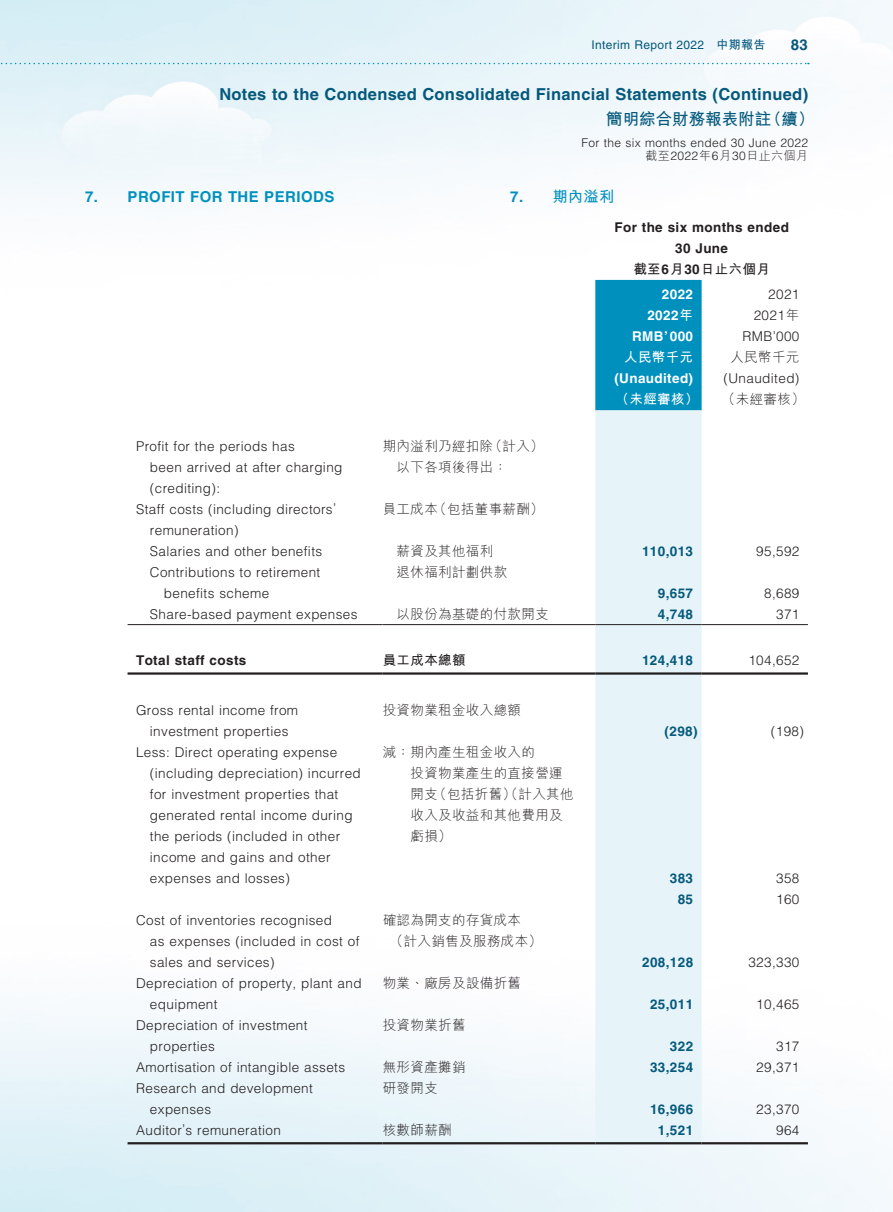
<style>
.page{position:relative;width:893px;height:1212px;background:#fff}
.page>*{position:absolute;margin:0;border:0;box-sizing:border-box;transform-origin:0 0}
.t1{font:700 16.5px "Helvetica LT Std";letter-spacing:.02em;color:#05597c}
.t2{font:700 16.5px "M Hei HK";color:#05597c}
.t3{font:700 15px "Helvetica LT Std";letter-spacing:.03em;color:#0090be}
.t4{font:700 15px "M Hei HK";color:#0090be}
.t5{font:700 15px "Helvetica LT Std";color:#05597c}
.t6{font:300 13.5px/21px "Helvetica LT Std";letter-spacing:.03em;color:#231f20}
.t7{font:300 13.5px/21px "M Hei HK";letter-spacing:.03em;color:#231f20}
.t8{font:700 13.5px "Helvetica LT Std";letter-spacing:.03em;color:#05597c}
.t9{font:700 13.5px/21px "Helvetica LT Std";letter-spacing:.03em;color:#231f20;text-align:center}
.t10{font:700 13.5px "Helvetica LT Std";letter-spacing:.03em;color:#fff}
.t11{font:700 13.5px "M Hei HK";letter-spacing:.03em;color:#231f20}
.t12{font:700 13.5px "M Hei HK";letter-spacing:.03em;color:#fff}
.t13{font:300 12px "Helvetica LT Std";letter-spacing:.03em;color:#231f20}
.t14{font:12px "Helvetica LT Std";letter-spacing:.03em;color:#05597c}
.t15{font:300 12px "M Hei HK";letter-spacing:.03em;color:#231f20}
.s1{font-family:"M Hei HK";font-weight:700}
.s2{font-family:"Helvetica LT Std"}
.s3{font-family:"M Hei HK"}
</style>
<div class="page">
<svg style="left:0;top:63px;width:809px;height:1px"></svg>
<div style="left:595px;top:280px;width:107px;height:130px;background:#0090be"></div>
<div style="left:595px;top:410px;width:107px;height:732px;background:#e6f4f9"></div>
<hr style="left:128px;top:624px;width:255px;height:1px;background:#231f20">
<hr style="left:383px;top:624px;width:212px;height:1px;background:#231f20">
<hr style="left:595px;top:624px;width:107px;height:1px;background:#231f20">
<hr style="left:702px;top:624px;width:106px;height:1px;background:#231f20">
<hr style="left:128px;top:672px;width:255px;height:3px;background:#231f20">
<hr style="left:383px;top:672px;width:212px;height:3px;background:#231f20">
<hr style="left:595px;top:672px;width:107px;height:3px;background:#231f20">
<hr style="left:702px;top:672px;width:106px;height:3px;background:#231f20">
<hr style="left:128px;top:1142px;width:255px;height:2px;background:#231f20">
<hr style="left:383px;top:1142px;width:212px;height:2px;background:#231f20">
<hr style="left:595px;top:1142px;width:107px;height:2px;background:#231f20">
<hr style="left:702px;top:1142px;width:106px;height:2px;background:#231f20">
<p class="t14" style="left:592px;top:38px;width:176px">Interim Report 2022 <span class="s1">中期報告</span></p>
<p class="t5" style="left:791px;top:36px;width:19px">83</p>
<p class="t1" style="left:219px;top:84px;width:590px">Notes to the Condensed Consolidated Financial Statements (Continued)</p>
<p class="t2" style="left:606px;top:107px;width:210px">簡明綜合財務報表附註（續）</p>
<p class="t3" style="left:85px;top:188px;width:251px">7. PROFIT FOR THE PERIODS</p>
<p class="t13" style="left:581px;top:135px;width:228px">For the six months ended 30 June 2022</p>
<p class="t15" style="left:645px;top:149px;width:164px">截至<span class="s2">2022</span>年<span class="s2">6</span>月<span class="s2">30</span>日止六個月</p>
<p class="t4" style="left:510px;top:186px;width:105px"><span class="s2">7.</span> 期內溢利</p>
<p class="t9" style="left:614px;top:216px;width:176px">For the six months ended<br>30 June</p>
<p class="t11" style="left:633px;top:259px;width:138px">截至<span class="s2">6</span>月<span class="s2">30</span>日止六個月</p>
<p class="t10" style="left:662px;top:286px;width:33px">2022</p>
<p class="t6" style="left:768px;top:284px;width:33px">2021</p>
<p class="t10" style="left:647px;top:307px;width:47px">2022<span class="s3">年</span></p>
<p class="t6" style="left:754px;top:305px;width:47px">2021<span class="s3">年</span></p>
<p class="t10" style="left:632px;top:328px;width:62px">RMB’ 000</p>
<p class="t6" style="left:742px;top:326px;width:59px">RMB’000</p>
<p class="t12" style="left:624px;top:347px;width:71px">人民幣千元</p>
<p class="t7" style="left:730px;top:347px;width:71px">人民幣千元</p>
<p class="t10" style="left:614px;top:370px;width:80px">(Unaudited)</p>
<p class="t6" style="left:724px;top:368px;width:77px">(Unaudited)</p>
<p class="t12" style="left:616px;top:389px;width:84px">（未經審核）</p>
<p class="t7" style="left:722px;top:389px;width:84px">（未經審核）</p>
<p class="t6" style="left:150px;top:435px;width:194px;text-indent:-14px">Profit for the periods has<br>been arrived at after charging (crediting):</p>
<p class="t7" style="left:397px;top:435px;width:149px;text-indent:-14px">期內溢利乃經扣除（計入）以下各項後得出：</p>
<p class="t6" style="left:150px;top:498px;width:188px;text-indent:-14px">Staff costs (including directors’ remuneration)</p>
<p class="t7" style="left:383px;top:498px;width:163px">員工成本（包括董事薪酬）</p>
<p class="t6" style="left:150px;top:540px;width:174px">Salaries and other benefits</p>
<p class="t7" style="left:397px;top:540px;width:98px">薪資及其他福利</p>
<p class="t8" style="left:642px;top:543px;width:53px">110,013</p>
<p class="t6" style="left:756px;top:540px;width:45px">95,592</p>
<p class="t6" style="left:164px;top:561px;width:158px;text-indent:-14px">Contributions to retirement benefits scheme</p>
<p class="t7" style="left:397px;top:561px;width:112px">退休福利計劃供款</p>
<p class="t8" style="left:658px;top:585px;width:37px">9,657</p>
<p class="t6" style="left:764px;top:582px;width:37px">8,689</p>
<p class="t6" style="left:150px;top:603px;width:209px">Share-based payment expenses</p>
<p class="t7" style="left:397px;top:603px;width:154px">以股份為基礎的付款開支</p>
<p class="t8" style="left:658px;top:606px;width:37px">4,748</p>
<p class="t6" style="left:776px;top:603px;width:25px">371</p>
<p class="t9" style="left:136px;top:650px;width:112px">Total staff costs</p>
<p class="t11" style="left:383px;top:650px;width:84px">員工成本總額</p>
<p class="t8" style="left:642px;top:652px;width:53px">124,418</p>
<p class="t6" style="left:748px;top:650px;width:53px">104,652</p>
<p class="t6" style="left:136px;top:699px;width:164px;text-align:center">Gross rental income from investment properties</p>
<p class="t7" style="left:383px;top:699px;width:140px">投資物業租金收入總額</p>
<p class="t8" style="left:665px;top:723px;width:35px">(298)</p>
<p class="t6" style="left:771px;top:720px;width:35px">(198)</p>
<p class="t6" style="left:150px;top:741px;width:212px;text-indent:-14px">Less: Direct operating expense (including depreciation) incurred for investment properties that generated rental income during the periods (included in other income and gains and other expenses and losses)</p>
<p class="t7" style="left:410px;top:741px;width:165px;text-indent:-28px">減：期內產生租金收入的<br>投資物業產生的直接營運開支（包括折舊）（計入其他收入及收益和其他費用及虧損）</p>
<p class="t6" style="left:150px;top:910px;width:211px;text-indent:-14px">Cost of inventories recognised<br>as expenses (included in cost of sales and services)</p>
<p class="t7" style="left:390px;top:909px;width:154px;text-indent:-7px">確認為開支的存貨成本<br>（計入銷售及服務成本）</p>
<p class="t6" style="left:150px;top:973px;width:213px;text-indent:-14px">Depreciation of property, plant and equipment</p>
<p class="t7" style="left:383px;top:972px;width:140px">物業、廠房及設備折舊</p>
<p class="t6" style="left:150px;top:1015px;width:159px;text-indent:-14px">Depreciation of investment properties</p>
<p class="t7" style="left:383px;top:1014px;width:84px">投資物業折舊</p>
<p class="t8" style="left:670px;top:870px;width:25px">383</p>
<p class="t6" style="left:776px;top:868px;width:25px">358</p>
<p class="t8" style="left:678px;top:891px;width:17px">85</p>
<p class="t6" style="left:776px;top:889px;width:25px">160</p>
<p class="t8" style="left:642px;top:954px;width:53px">208,128</p>
<p class="t6" style="left:748px;top:952px;width:53px">323,330</p>
<p class="t8" style="left:650px;top:996px;width:45px">25,011</p>
<p class="t6" style="left:756px;top:994px;width:45px">10,465</p>
<p class="t8" style="left:670px;top:1038px;width:25px">322</p>
<p class="t6" style="left:776px;top:1036px;width:25px">317</p>
<p class="t6" style="left:136px;top:1057px;width:211px">Amortisation of intangible assets</p>
<p class="t7" style="left:383px;top:1056px;width:84px">無形資產攤銷</p>
<p class="t8" style="left:650px;top:1059px;width:45px">33,254</p>
<p class="t6" style="left:756px;top:1057px;width:45px">29,371</p>
<p class="t6" style="left:150px;top:1078px;width:164px;text-indent:-14px">Research and development expenses</p>
<p class="t7" style="left:383px;top:1077px;width:57px">研發開支</p>
<p class="t8" style="left:650px;top:1101px;width:45px">16,966</p>
<p class="t6" style="left:756px;top:1099px;width:45px">23,370</p>
<p class="t6" style="left:136px;top:1120px;width:146px">Auditor’s remuneration</p>
<p class="t7" style="left:383px;top:1119px;width:71px">核數師薪酬</p>
<p class="t8" style="left:658px;top:1122px;width:37px">1,521</p>
<p class="t6" style="left:776px;top:1120px;width:25px">964</p>
</div>
